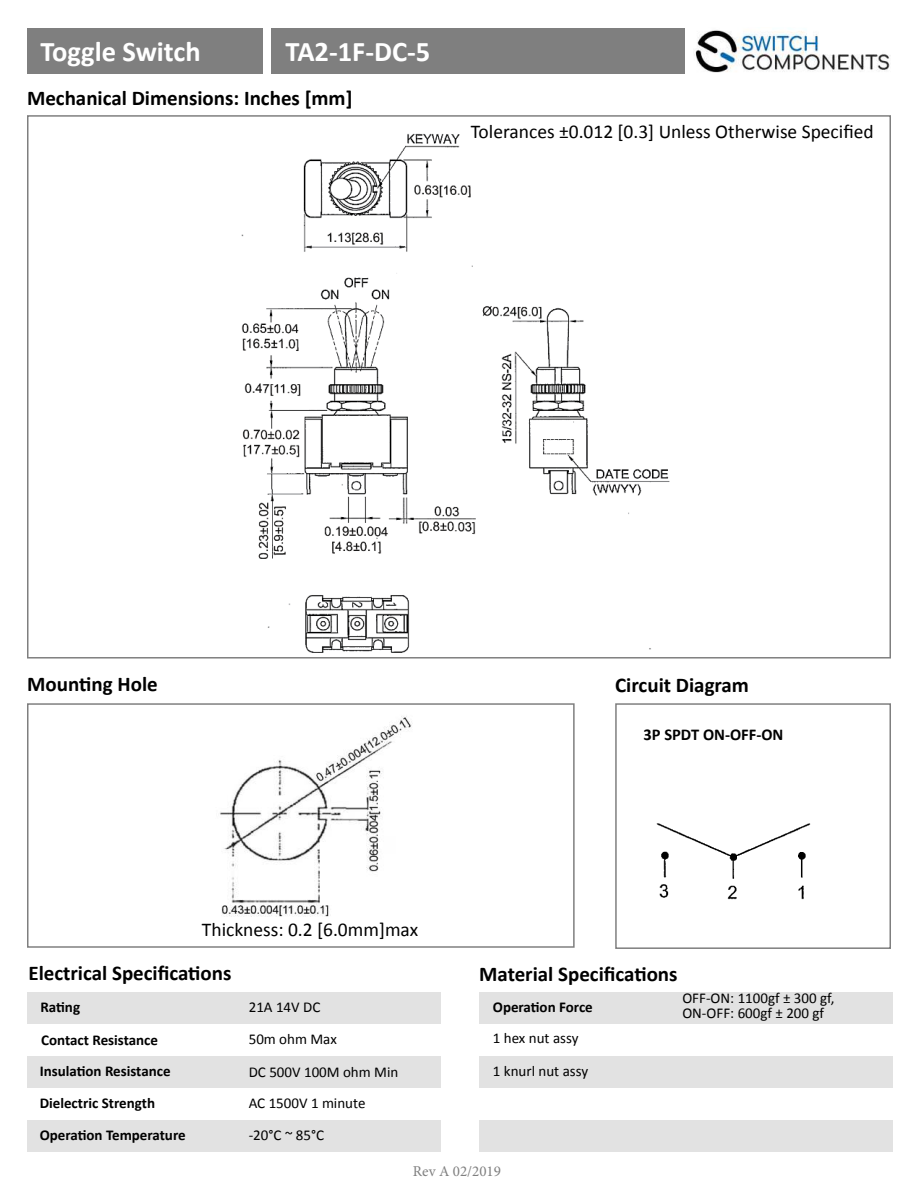
<style>
.page{position:relative;width:918px;height:1188px;background:#fff}
.page>*{position:absolute;margin:0;border:0;box-sizing:border-box;transform-origin:0 0}
.t1{font:700 28.5px "Calibri";color:#fff}
.t2{font:700 21px "Calibri";color:#000}
.t3{font:19.5px "Calibri";color:#000}
.t4{font:700 16.5px "Calibri";color:#000}
.t5{font:15px/15px "Calibri";color:#000}
.t6{font:700 15px/32.1px "Calibri";color:#000}
.t7{font:15px "Minion Pro";color:#7f7f7f}
</style>
<div class="page">
<img style="left:695px;top:30px;width:196px;height:43px">
<div style="left:27px;top:29px;width:236px;height:45px;background:#7f7f7f"></div>
<div style="left:27px;top:703px;width:548px;height:245px;border:2px solid #7f7f7f"></div>
<div style="left:615px;top:703px;width:276px;height:246px;border:2px solid #7f7f7f"></div>
<div style="left:27px;top:992px;width:414px;height:31px;background:#e2e2e2"></div>
<div style="left:479px;top:992px;width:414px;height:31px;background:#e2e2e2"></div>
<div style="left:27px;top:1056px;width:414px;height:32px;background:#e2e2e2"></div>
<div style="left:479px;top:1056px;width:414px;height:32px;background:#e2e2e2"></div>
<div style="left:27px;top:1120px;width:414px;height:32px;background:#e2e2e2"></div>
<div style="left:479px;top:1120px;width:414px;height:32px;background:#e2e2e2"></div>
<div style="left:271px;top:28px;width:414px;height:46px;background:#7f7f7f"></div>
<img style="left:220px;top:716px;width:192px;height:201px">
<img style="left:656px;top:823px;width:155px;height:77px">
<img style="left:241px;top:133px;width:429px;height:520px">
<h1 class="t1" style="left:40px;top:31px;width:162px">Toggle Switch</h1>
<h1 class="t1" style="left:286px;top:41px;width:146px">TA2-1F-DC-5</h1>
<h2 class="t2" style="left:27px;top:91px;width:327px">Mechanical Dimensions: Inches [mm]</h2>
<h3 class="t3" style="left:471px;top:119px;width:404px">Tolerances ±0.012 [0.3] Unless Otherwise Speci昀椀ed</h3>
<h2 class="t2" style="left:27px;top:669px;width:132px">Moun琀椀ng Hole</h2>
<h2 class="t2" style="left:615px;top:671px;width:135px">Circuit Diagram</h2>
<h3 class="t3" style="left:202px;top:923px;width:218px">Thickness: 0.2 [6.0mm]max</h3>
<p class="t4" style="left:644px;top:728px;width:141px">3P SPDT ON-OFF-ON</p>
<h2 class="t2" style="left:28px;top:958px;width:205px">Electrical Speci昀椀ca琀椀ons</h2>
<h2 class="t2" style="left:479px;top:959px;width:200px">Material Speci昀椀ca琀椀ons</h2>
<p class="t6" style="left:40px;top:990px;width:119px;line-height:33px">Ra琀椀ng<br>Contact Resistance</p>
<p class="t6" style="left:40px;top:1055px;width:148px">Insula琀椀on Resistance<br>Dielectric Strength<br>Opera琀椀on Temperature</p>
<p class="t5" style="left:249px;top:1001px;width:73px">21A 14V DC</p>
<p class="t5" style="left:682px;top:992px;width:154px">OFF-ON: 1100gf ± 300 gf,<br>ON-OFF: 600gf ± 200 gf</p>
<p class="t6" style="left:493px;top:991px;width:101px">Opera琀椀on Force</p>
<p class="t5" style="left:249px;top:1033px;width:90px">50m ohm Max</p>
<p class="t5" style="left:249px;top:1065px;width:151px">DC 500V 100M ohm Min</p>
<p class="t5" style="left:249px;top:1089px;width:118px;line-height:32px">AC 1500V 1 minute -20°C ~ 85°C</p>
<p class="t5" style="left:493px;top:1031px;width:87px">1 hex nut assy</p>
<p class="t5" style="left:493px;top:1065px;width:97px">1 knurl nut assy</p>
<p class="t7" style="left:413px;top:1162px;width:90px">Rev A 02/2019</p>
</div>
